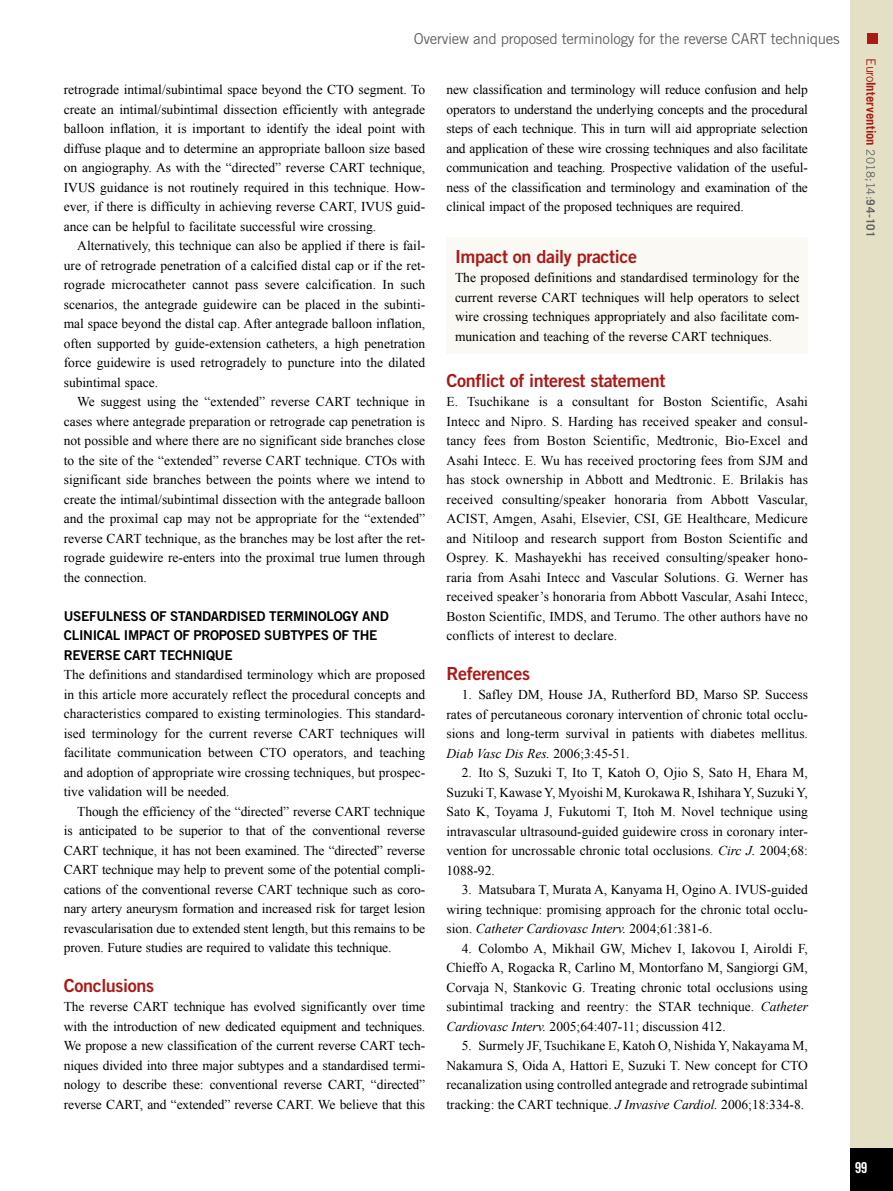
<style>
.page{position:relative;width:893px;height:1191px;background:#fff}
.page>*{position:absolute;margin:0;border:0;box-sizing:border-box;transform-origin:0 0}
.t1{font:18px "Trade Gothic LT Std Bd 2";letter-spacing:-.02em;color:#a91b18}
.t2{font:15px "Trade Gothic LT Std";letter-spacing:-.02em;color:#646363}
.t3{font:15px "Trade Gothic LT Std Bd Cn 20";color:#fff}
.t4{font:13.5px/19.5px "Times New Roman";color:#000;text-align:justify}
.t5{font:13.5px/19.5px "Trade Gothic LT Std Bd 2";letter-spacing:-.02em;color:#000}
.t6{font:700 12.75px "Trade Gothic LT Std";letter-spacing:.005em;color:#a91b18}
.s1{font-style:italic}
.s2{font-weight:400}
.s3{font-weight:400;font-size:11.7px;color:#646363}
.s4{font-size:11.7px;color:#646363}
</style>
<div class="page">
<div style="left:850px;top:0;width:43px;height:1191px;background:#e4e0c5"></div>
<div style="left:850px;top:1148px;width:43px;height:43px;background:#000"></div>
<div style="left:867px;top:34px;width:11px;height:10px;background:#a91b18"></div>
<div style="left:446px;top:237px;width:362px;height:116px;background:#faf9f3"></div>
<p class="t2" style="left:414px;top:30px;width:428px">Overview and proposed terminology for the reverse CART techniques</p>
<p class="t4" style="left:64px;top:80px;width:363px">retrograde intimal/subintimal space beyond the CTO segment. To create an intimal/subintimal dissection efficiently with antegrade balloon inflation, it is important to identify the ideal point with diffuse plaque and to determine an appropriate balloon size based on angiography. As with the “directed” reverse CART technique, IVUS guidance is not routinely required in this technique. How&shy;ever, if there is difficulty in achieving reverse CART, IVUS guid&shy;ance can be helpful to facilitate successful wire crossing.</p>
<p class="t4" style="left:64px;top:236px;width:363px;text-indent:14px">Alternatively, this technique can also be applied if there is fail&shy;ure of retrograde penetration of a calcified distal cap or if the ret&shy;rograde microcatheter cannot pass severe calcification. In such scenarios, the antegrade guidewire can be placed in the subinti&shy;mal space beyond the distal cap. After antegrade balloon inflation, often supported by guide-extension catheters, a high penetration force guidewire is used retrogradely to puncture into the dilated subintimal space.</p>
<p class="t4" style="left:64px;top:392px;width:363px;text-indent:14px">We suggest using the “extended” reverse CART technique in cases where antegrade preparation or retrograde cap penetration is not possible and where there are no significant side branches close to the site of the “extended” reverse CART technique. CTOs with significant side branches between the points where we intend to create the intimal/subintimal dissection with the antegrade balloon and the proximal cap may not be appropriate for the “extended” reverse CART technique, as the branches may be lost after the ret&shy;rograde guidewire re-enters into the proximal true lumen through the connection.</p>
<p class="t5" style="left:64px;top:606px;width:326px">USEFULNESS OF STANDARDISED TERMINOLOGY AND<br>CLINICAL IMPACT OF PROPOSED SUBTYPES OF THE<br>REVERSE CART TECHNIQUE</p>
<p class="t4" style="left:64px;top:665px;width:363px">The definitions and standardised terminology which are proposed in this article more accurately reflect the procedural concepts and characteristics compared to existing terminologies. This standard&shy;ised terminology for the current reverse CART techniques will facilitate communication between CTO operators, and teaching and adoption of appropriate wire crossing techniques, but prospec&shy;tive validation will be needed.</p>
<p class="t4" style="left:64px;top:801px;width:363px;text-indent:14px">Though the efficiency of the “directed” reverse CART technique is anticipated to be superior to that of the conventional reverse CART technique, it has not been examined. The “directed” reverse CART technique may help to prevent some of the potential compli&shy;cations of the conventional reverse CART technique such as coro&shy;nary artery aneurysm formation and increased risk for target lesion revascularisation due to extended stent length, but this remains to be proven. Future studies are required to validate this technique.</p>
<h1 class="t1" style="left:64px;top:974px;width:92px">Conclusions</h1>
<p class="t4" style="left:64px;top:996px;width:363px">The reverse CART technique has evolved significantly over time with the introduction of new dedicated equipment and techniques.<br>We propose a new classification of the current reverse CART tech&shy;niques divided into three major subtypes and a standardised termi&shy;nology to describe these: conventional reverse CART, “directed” reverse CART, and “extended” reverse CART. We believe that this</p>
<p class="t4" style="left:446px;top:80px;width:363px">new classification and terminology will reduce confusion and help operators to understand the underlying concepts and the procedural steps of each technique. This in turn will aid appropriate selection and application of these wire crossing techniques and also facilitate communication and teaching. Prospective validation of the useful&shy;ness of the classification and terminology and examination of the clinical impact of the proposed techniques are required.</p>
<h1 class="t1" style="left:455px;top:245px;width:184px">Impact on daily practice</h1>
<p class="t4" style="left:455px;top:268px;width:346px">The proposed definitions and standardised terminology for the current reverse CART techniques will help operators to select wire crossing techniques appropriately and also facilitate com&shy;munication and teaching of the reverse CART techniques.</p>
<h1 class="t1" style="left:446px;top:369px;width:220px">Conflict of interest statement</h1>
<p class="t4" style="left:446px;top:392px;width:363px">E. Tsuchikane is a consultant for Boston Scientific, Asahi Intecc and Nipro. S. Harding has received speaker and consul&shy;tancy fees from Boston Scientific, Medtronic, Bio-Excel and Asahi Intecc. E. Wu has received proctoring fees from SJM and has stock ownership in Abbott and Medtronic. E. Brilakis has received consulting/speaker honoraria from Abbott Vascular, ACIST, Amgen, Asahi, Elsevier, CSI, GE Healthcare, Medicure and Nitiloop and research support from Boston Scientific and Osprey. K. Mashayekhi has received consulting/speaker hono&shy;raria from Asahi Intecc and Vascular Solutions. G. Werner has received speaker’s honoraria from Abbott Vascular, Asahi Intecc, Boston Scientific, IMDS, and Terumo. The other authors have no conflicts of interest to declare.</p>
<h1 class="t1" style="left:446px;top:662px;width:85px">References</h1>
<p class="t4" style="left:446px;top:684px;width:363px;text-indent:15px">1. Safley DM, House JA, Rutherford BD, Marso SP. Success rates of percutaneous coronary intervention of chronic total occlu&shy;sions and long-term survival in patients with diabetes mellitus.<br><span class="s1">Diab Vasc Dis Res.</span> 2006;3:45-51.</p>
<p class="t4" style="left:446px;top:762px;width:363px;text-indent:15px">2. Ito S, Suzuki T, Ito T, Katoh O, Ojio S, Sato H, Ehara M, Suzuki T, Kawase Y, Myoishi M, Kurokawa R, Ishihara Y, Suzuki Y, Sato K, Toyama J, Fukutomi T, Itoh M. Novel technique using intravascular ultrasound-guided guidewire cross in coronary inter&shy;vention for uncrossable chronic total occlusions. <span class="s1">Circ J.</span> 2004;68:<br>1088-92.</p>
<p class="t4" style="left:446px;top:879px;width:363px;text-indent:15px">3. Matsubara T, Murata A, Kanyama H, Ogino A. IVUS-guided wiring technique: promising approach for the chronic total occlu&shy;sion. <span class="s1">Catheter Cardiovasc Interv.</span> 2004;61:381-6.</p>
<p class="t4" style="left:446px;top:938px;width:363px;text-indent:15px">4. Colombo A, Mikhail GW, Michev I, Iakovou I, Airoldi F, Chieffo A, Rogacka R, Carlino M, Montorfano M, Sangiorgi GM, Corvaja N, Stankovic G. Treating chronic total occlusions using subintimal tracking and reentry: the STAR technique. <span class="s1">Catheter Cardiovasc Interv.</span> 2005;64:407-11; discussion 412.</p>
<p class="t4" style="left:446px;top:1035px;width:363px;text-indent:15px">5. Surmely JF, Tsuchikane E, Katoh O, Nishida Y, Nakayama M, Nakamura S, Oida A, Hattori E, Suzuki T. New concept for CTO recanalization using controlled antegrade and retrograde subintimal tracking: the CART technique. <span class="s1">J Invasive Cardiol.</span> 2006;18:334-8.</p>
<p class="t6" style="left:879px;top:58px;width:180px;rotate:90deg"><span class="s2">Euro</span>Intervention <span class="s3">2018;14:</span><span class="s4">94-101</span></p>
<p class="t3" style="left:855px;top:1158px;width:14px">99</p>
</div>
